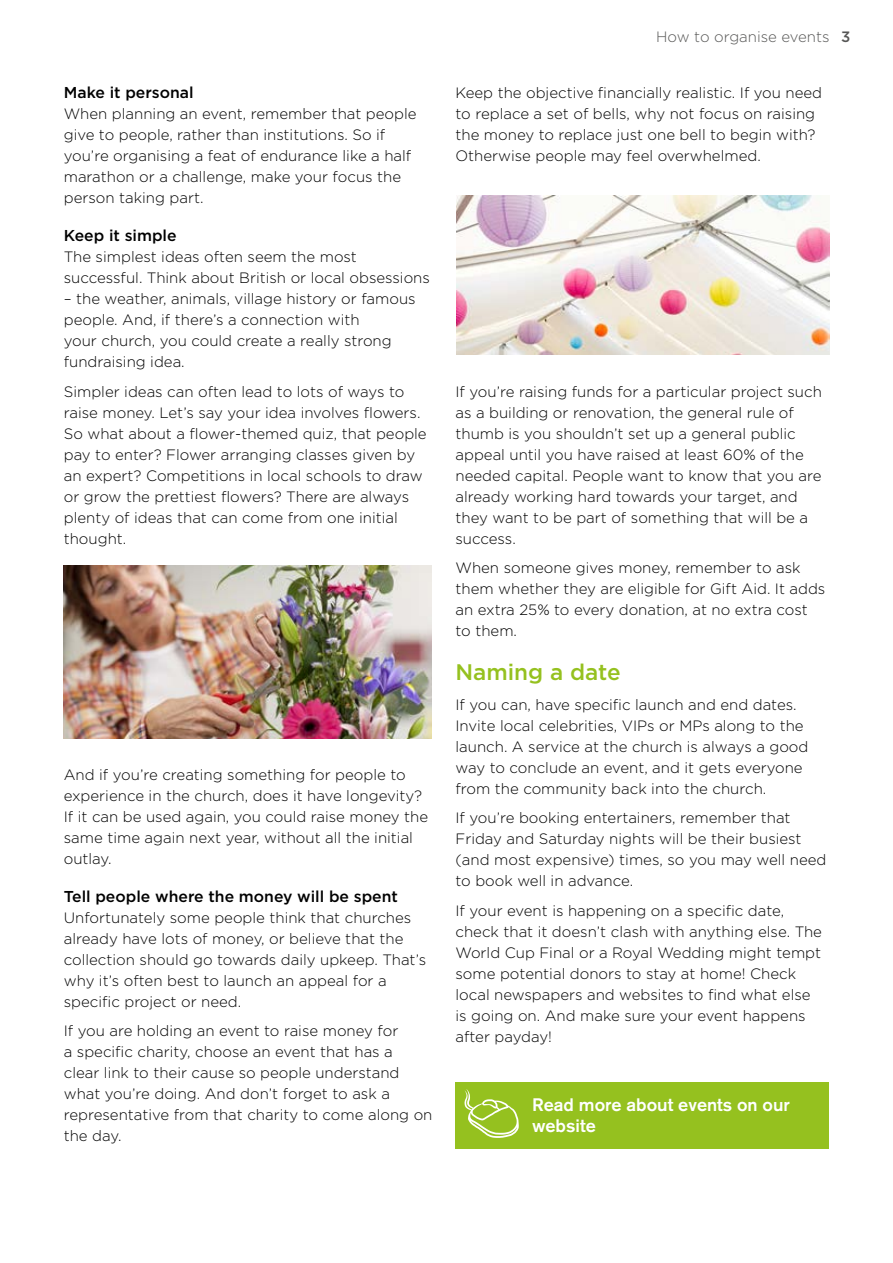
<style>
.page{position:relative;width:893px;height:1263px;background:#fff}
.page>*{position:absolute;margin:0;border:0;box-sizing:border-box;transform-origin:0 0}
.t1{font:500 22.5px "Gotham";color:#95c11f}
.t2{font:500 18px/21px "Akzidenz Grotesk BQ";color:#fff}
.t3{font:500 15.75px "Gotham";color:#000}
.t4{font:300 15px/21px "Gotham";color:#000}
.t5{font:300 15px "Gotham";color:#575756}
.s1{font-weight:500}
</style>
<div class="page">
<div style="left:455px;top:1082px;width:374px;height:66px;background:#95c11f"></div>
<svg style="left:464px;top:1089px;width:55px;height:49px"></svg>
<img style="left:457px;top:196px;width:372px;height:158px">
<img style="left:64px;top:566px;width:368px;height:173px">
<p class="t3" style="left:64px;top:84px;width:131px">Make it personal</p>
<p class="t4" style="left:64px;top:103px;width:354px">When planning an event, remember that people give to people, rather than institutions. So if you’re organising a feat of endurance like a half marathon or a challenge, make your focus the person taking part.</p>
<p class="t3" style="left:64px;top:227px;width:114px">Keep it simple</p>
<p class="t4" style="left:64px;top:246px;width:368px">The simplest ideas often seem the most successful. Think about British or local obsessions</p>
<p class="t4" style="left:64px;top:288px;width:353px">– the weather, animals, village history or famous people. And, if there’s a connection with<br>your church, you could create a really strong fundraising idea.</p>
<p class="t4" style="left:64px;top:381px;width:364px">Simpler ideas can often lead to lots of ways to raise money. Let’s say your idea involves flowers.<br>So what about a flower-themed quiz, that people pay to enter? Flower arranging classes given by an expert? Competitions in local schools to draw or grow the prettiest flowers? There are always plenty of ideas that can come from one initial thought.</p>
<p class="t4" style="left:64px;top:764px;width:366px">And if you’re creating something for people to experience in the church, does it have longevity?<br>If it can be used again, you could raise money the same time again next year, without all the initial outlay.</p>
<p class="t3" style="left:64px;top:887px;width:336px">Tell people where the money will be spent</p>
<p class="t4" style="left:64px;top:907px;width:364px">Unfortunately some people think that churches already have lots of money, or believe that the collection should go towards daily upkeep. That’s why it’s often best to launch an appeal for a specific project or need.</p>
<p class="t4" style="left:64px;top:1020px;width:370px">If you are holding an event to raise money for<br>a specific charity, choose an event that has a<br>clear link to their cause so people understand what you’re doing. And don’t forget to ask a representative from that charity to come along on the day.</p>
<p class="t5" style="left:656px;top:28px;width:196px">How to organise events <span class="s1">3</span></p>
<p class="t4" style="left:455px;top:82px;width:368px">Keep the objective financially realistic. If you need to replace a set of bells, why not focus on raising the money to replace just one bell to begin with?<br>Otherwise people may feel overwhelmed.</p>
<p class="t4" style="left:455px;top:381px;width:368px">If you’re raising funds for a particular project such as a building or renovation, the general rule of thumb is you shouldn’t set up a general public appeal until you have raised at least 60% of the needed capital. People want to know that you are already working hard towards your target, and they want to be part of something that will be a success.</p>
<p class="t4" style="left:455px;top:557px;width:371px">When someone gives money, remember to ask them whether they are eligible for Gift Aid. It adds an extra 25% to every donation, at no extra cost to them.</p>
<h1 class="t1" style="left:455px;top:659px;width:167px">Naming a date</h1>
<p class="t4" style="left:455px;top:694px;width:354px">If you can, have specific launch and end dates.<br>Invite local celebrities, VIPs or MPs along to the launch. A service at the church is always a good way to conclude an event, and it gets everyone from the community back into the church.</p>
<p class="t4" style="left:455px;top:807px;width:372px">If you’re booking entertainers, remember that Friday and Saturday nights will be their busiest (and most expensive) times, so you may well need to book well in advance.</p>
<p class="t4" style="left:455px;top:900px;width:368px">If your event is happening on a specific date, check that it doesn’t clash with anything else. The World Cup Final or a Royal Wedding might tempt some potential donors to stay at home! Check local newspapers and websites to find what else is going on. And make sure your event happens after payday!</p>
<p class="t2" style="left:532px;top:1094px;width:259px">Read more about events on our website</p>
</div>
